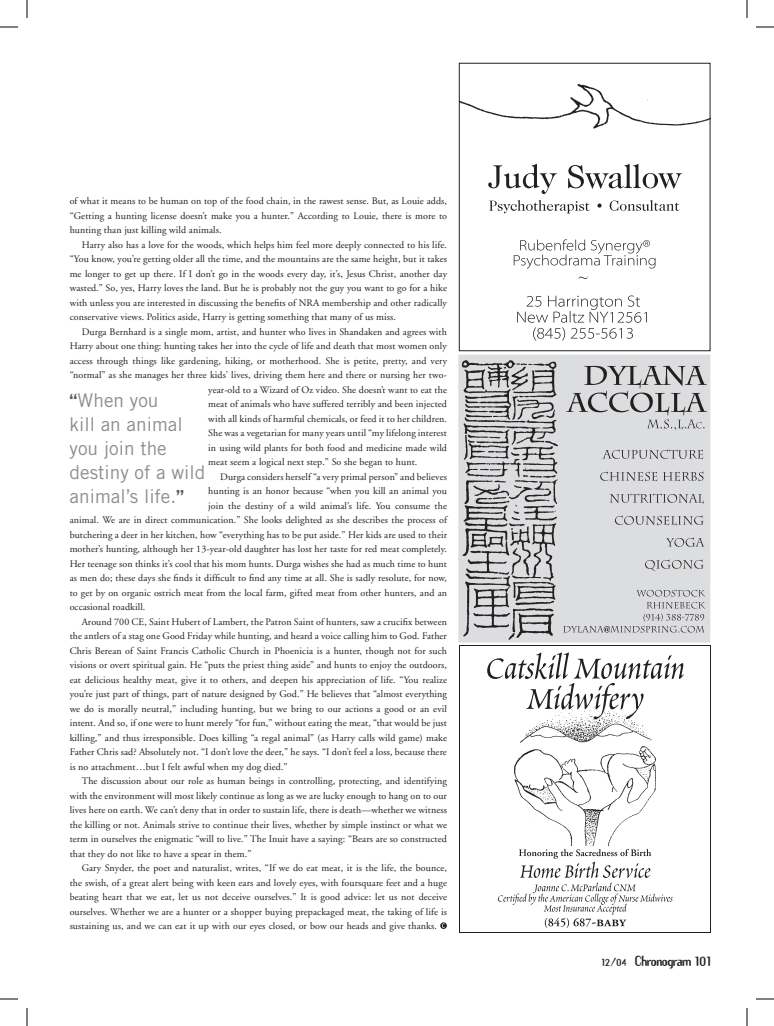
<style>
.page{position:relative;width:774px;height:1026px;background:#fff}
.page>*{position:absolute;margin:0;border:0;box-sizing:border-box;transform-origin:0 0}
.t1{font:19px/24px "Trade Gothic";color:#8a8c8f}
.t2{font:700 13px "Template Gothic";letter-spacing:-.08em;color:#231f20}
.t3{font:10px/14.5px "Adobe Garamond";letter-spacing:.01em;color:#231f20;text-align:justify}
.s1{font-weight:700;font-size:18px;color:#5c5c5f}
.s2{font-size:10px}
</style>
<div class="page">
<svg style="left:440px;top:922px;width:7px;height:7px"></svg>
<svg style="left:442px;top:923px;width:3px;height:5px"></svg>
<div style="left:459px;top:63px;width:251px;height:288px;border:1px solid #231f20"></div>
<img style="left:459px;top:80px;width:251px;height:52px">
<svg style="left:579px;top:277px;width:9px;height:2px"></svg>
<svg style="left:488px;top:164px;width:194px;height:30px"></svg>
<svg style="left:514px;top:239px;width:142px;height:30px"></svg>
<svg style="left:489px;top:200px;width:190px;height:13px"></svg>
<svg style="left:517px;top:296px;width:130px;height:44px"></svg>
<div style="left:459px;top:645px;width:252px;height:288px;border:1px solid #231f20"></div>
<img style="left:515px;top:719px;width:140px;height:127px">
<svg style="left:487px;top:652px;width:197px;height:67px"></svg>
<svg style="left:498px;top:849px;width:175px;height:79px"></svg>
<div style="left:459px;top:355px;width:251px;height:287px;background:#dcdddf"></div>
<div style="left:458px;top:355px;width:252px;height:288px;border:1px solid #dcdddf"></div>
<img style="left:459px;top:361px;width:106px;height:282px">
<svg style="left:563px;top:589px;width:142px;height:45px"></svg>
<svg style="left:602px;top:449px;width:101px;height:10px"></svg>
<svg style="left:600px;top:471px;width:103px;height:11px"></svg>
<svg style="left:610px;top:493px;width:94px;height:11px"></svg>
<svg style="left:615px;top:515px;width:89px;height:11px"></svg>
<svg style="left:666px;top:537px;width:39px;height:10px"></svg>
<svg style="left:645px;top:559px;width:59px;height:13px"></svg>
<svg style="left:566px;top:366px;width:141px;height:64px"></svg>
<svg style="left:27px;top:0;width:1px;height:18px"></svg>
<svg style="left:0;top:27px;width:18px;height:1px"></svg>
<svg style="left:747px;top:0;width:1px;height:18px"></svg>
<svg style="left:756px;top:27px;width:18px;height:1px"></svg>
<svg style="left:27px;top:1008px;width:1px;height:18px"></svg>
<svg style="left:0;top:999px;width:18px;height:1px"></svg>
<svg style="left:747px;top:1008px;width:1px;height:18px"></svg>
<svg style="left:756px;top:999px;width:18px;height:1px"></svg>
<p class="t3" style="left:70px;top:194px;width:379px">of what it means to be human on top of the food chain, in the rawest sense. But, as Louie adds, “Getting a hunting license doesn’t make you a hunter.” According to Louie, there is more to hunting than just killing wild animals.</p>
<p class="t3" style="left:70px;top:237px;width:379px;text-indent:12px">Harry also has a love for the woods, which helps him feel more deeply connected to his life. “You know, you’re getting older all the time, and the mountains are the same height, but it takes me longer to get up there. If I don’t go in the woods every day, it’s, Jesus Christ, another day wasted.” So, yes, Harry loves the land. But he is probably not the guy you want to go for a hike with unless you are interested in discussing the benefits of NRA membership and other radically conservative views. Politics aside, Harry is getting something that many of us miss.</p>
<p class="t3" style="left:82px;top:324px;width:367px">Durga Bernhard is a single mom, artist, and hunter who lives in Shandaken and agrees with</p>
<p class="t3" style="left:70px;top:339px;width:379px">Harry about one thing: hunting takes her into the cycle of life and death that most women only</p>
<p class="t3" style="left:70px;top:353px;width:379px">access through things like gardening, hiking, or motherhood. She is petite, pretty, and very</p>
<p class="t3" style="left:70px;top:368px;width:379px">“normal” as she manages her three kids’ lives, driving them here and there or nursing her two-</p>
<p class="t3" style="left:208px;top:382px;width:240px">year-old to a Wizard of Oz video. She doesn’t want to eat the</p>
<p class="t3" style="left:208px;top:397px;width:240px">meat of animals who have suffered terribly and been injected</p>
<p class="t3" style="left:208px;top:411px;width:240px">with all kinds of harmful chemicals, or feed it to her children.</p>
<p class="t3" style="left:208px;top:426px;width:240px">She was a vegetarian for many years until “my lifelong interest</p>
<p class="t3" style="left:208px;top:440px;width:240px">in using wild plants for both food and medicine made wild</p>
<p class="t3" style="left:208px;top:455px;width:211px">meat seem a logical next step.” So she began to hunt.</p>
<p class="t3" style="left:220px;top:469px;width:228px">Durga considers herself “a very primal person” and believes</p>
<p class="t3" style="left:208px;top:484px;width:240px">hunting is an honor because “when you kill an animal you</p>
<p class="t3" style="left:208px;top:498px;width:240px">join the destiny of a wild animal’s life. You consume the</p>
<p class="t3" style="left:70px;top:513px;width:379px">animal. We are in direct communication.” She looks delighted as she describes the process of</p>
<p class="t3" style="left:70px;top:527px;width:379px">butchering a deer in her kitchen, how “everything has to be put aside.” Her kids are used to their</p>
<p class="t3" style="left:70px;top:542px;width:379px">mother’s hunting, although her 13-year-old daughter has lost her taste for red meat completely.</p>
<p class="t3" style="left:70px;top:556px;width:379px">Her teenage son thinks it’s cool that his mom hunts. Durga wishes she had as much time to hunt</p>
<p class="t3" style="left:70px;top:571px;width:379px">as men do; these days she finds it difficult to find any time at all. She is sadly resolute, for now,</p>
<p class="t3" style="left:70px;top:585px;width:379px">to get by on organic ostrich meat from the local farm, gifted meat from other hunters, and an</p>
<p class="t3" style="left:70px;top:600px;width:77px">occasional roadkill.</p>
<p class="t3" style="left:82px;top:614px;width:367px">Around 700 CE, Saint Hubert of Lambert, the Patron Saint of hunters, saw a crucifix between</p>
<p class="t3" style="left:70px;top:629px;width:379px">the antlers of a stag one Good Friday while hunting, and heard a voice calling him to God. Father</p>
<p class="t3" style="left:70px;top:643px;width:379px">Chris Berean of Saint Francis Catholic Church in Phoenicia is a hunter, though not for such</p>
<p class="t3" style="left:70px;top:658px;width:379px">visions or overt spiritual gain. He “puts the priest thing aside” and hunts to enjoy the outdoors,</p>
<p class="t3" style="left:70px;top:672px;width:379px">eat delicious healthy meat, give it to others, and deepen his appreciation of life. “You realize</p>
<p class="t3" style="left:70px;top:687px;width:379px">you’re just part of things, part of nature designed by God.” He believes that “almost everything</p>
<p class="t3" style="left:70px;top:701px;width:379px">we do is morally neutral,” including hunting, but we bring to our actions a good or an evil</p>
<p class="t3" style="left:70px;top:716px;width:379px">intent. And so, if one were to hunt merely “for fun,” without eating the meat, “that would be just</p>
<p class="t3" style="left:70px;top:730px;width:379px">killing,” and thus irresponsible. Does killing “a regal animal” (as Harry calls wild game) make</p>
<p class="t3" style="left:70px;top:745px;width:379px">Father Chris sad? Absolutely not. “I don’t love the deer,” he says. “I don’t feel a loss, because there</p>
<p class="t3" style="left:70px;top:759px;width:220px">is no attachment…but I felt awful when my dog died.”</p>
<p class="t3" style="left:82px;top:774px;width:367px">The discussion about our role as human beings in controlling, protecting, and identifying</p>
<p class="t3" style="left:70px;top:788px;width:379px">with the environment will most likely continue as long as we are lucky enough to hang on to our</p>
<p class="t3" style="left:70px;top:803px;width:379px">lives here on earth. We can’t deny that in order to sustain life, there is death—whether we witness</p>
<p class="t3" style="left:70px;top:817px;width:379px">the killing or not. Animals strive to continue their lives, whether by simple instinct or what we</p>
<p class="t3" style="left:70px;top:832px;width:379px">term in ourselves the enigmatic “will to live.” The Inuit have a saying: “Bears are so constructed</p>
<p class="t3" style="left:70px;top:846px;width:183px">that they do not like to have a spear in them.”</p>
<p class="t3" style="left:82px;top:861px;width:367px">Gary Snyder, the poet and naturalist, writes, “If we do eat meat, it is the life, the bounce,</p>
<p class="t3" style="left:70px;top:875px;width:379px">the swish, of a great alert being with keen ears and lovely eyes, with foursquare feet and a huge</p>
<p class="t3" style="left:70px;top:890px;width:379px">beating heart that we eat, let us not deceive ourselves.” It is good advice: let us not deceive</p>
<p class="t3" style="left:70px;top:904px;width:379px">ourselves. Whether we are a hunter or a shopper buying prepackaged meat, the taking of life is</p>
<p class="t3" style="left:70px;top:919px;width:369px">sustaining us, and we can eat it up with our eyes closed, or bow our heads and give thanks.</p>
<h1 class="t1" style="left:70px;top:388px;width:137px"><span class="s1">“</span>When you<br>kill an animal you join the destiny of a wild animal’s life.<span class="s1">”</span></h1>
<h2 class="t2" style="left:602px;top:951px;width:111px"><span class="s2">12/04</span> Chronogram 101</h2>
</div>
